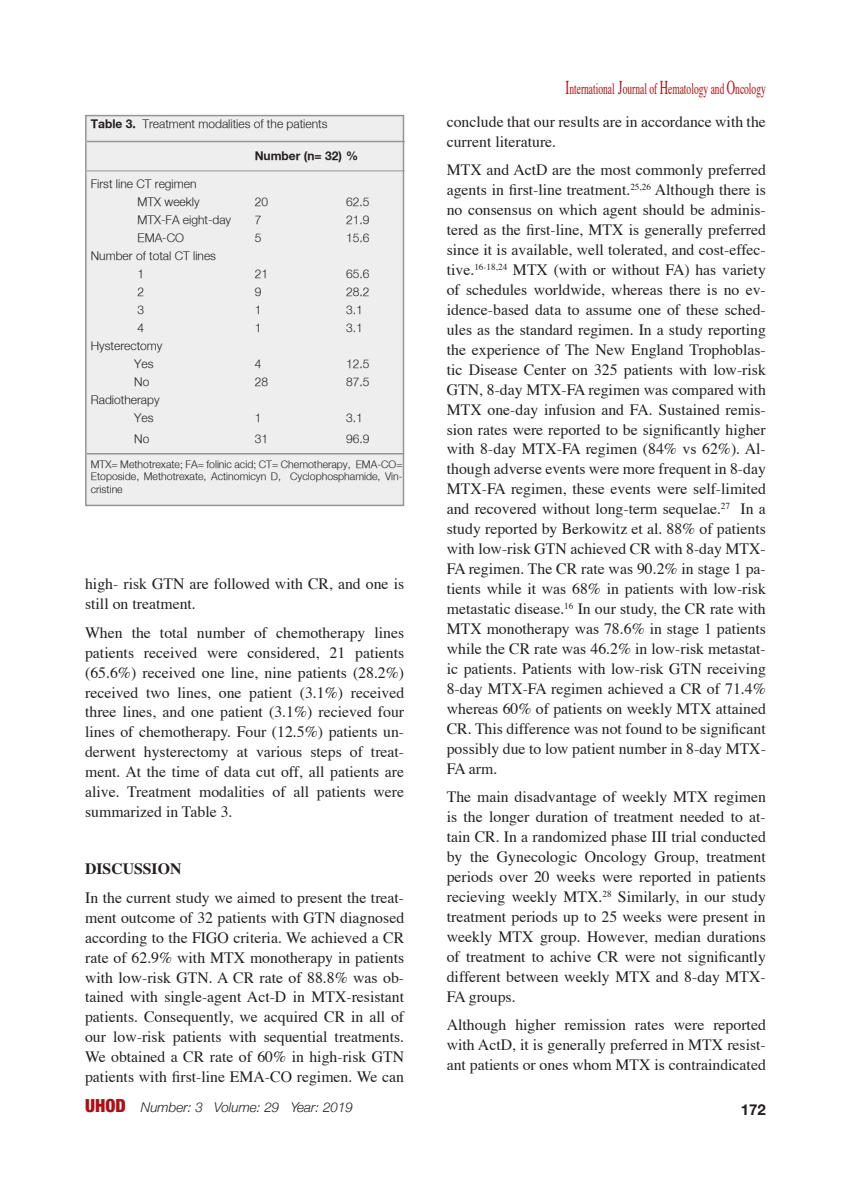
<style>
.page{position:relative;width:851px;height:1191px;background:#fff}
.page>*{position:absolute;margin:0;border:0;box-sizing:border-box;transform-origin:0 0}
.t1{font:15.9px "Times";color:#b00d15;scale:.6 1}
.t2{font:15.75px/20px "Times";color:#231f20;text-align:justify}
.t3{font:700 15.75px "Times";color:#231f20}
.t4{font:700 15px "Helvetica Neue";color:#231f20}
.t5{font:italic 300 13.5px "Helvetica Neue";color:#231f20}
.t6{font:300 12px "Helvetica Neu";color:#231f20}
.t7{font:700 12px "Helvetica Neu";color:#231f20}
.t8{font:300 10.5px/12.6px "Helvetica Neu";color:#231f20;text-align:justify}
.s1{font-weight:700}
.s2{font-size:19.5px}
.s3{font-weight:900;font-style:normal;font-stretch:condensed;font-size:18px;color:#b00d15}
</style>
<div class="page">
<div style="left:86px;top:116px;width:317px;height:389px;background:#eeeeef"></div>
<div style="left:85px;top:115px;width:319px;height:391px;border:2px solid #939598"></div>
<hr style="left:87px;top:141px;width:317px;height:1px;background:#939598">
<hr style="left:87px;top:170px;width:317px;height:1px;background:#939598">
<hr style="left:87px;top:453px;width:317px;height:1px;background:#939598">
<p class="t6" style="left:91px;top:116px;width:238px"><span class="s1">Table 3.</span> Treatment modalities of the patients</p>
<p class="t7" style="left:255px;top:148px;width:105px">Number (n= 32) %</p>
<p class="t6" style="left:91px;top:176px;width:107px">First line CT regimen</p>
<p class="t6" style="left:137px;top:194px;width:64px">MTX weekly</p>
<p class="t6" style="left:255px;top:194px;width:15px">20</p>
<p class="t6" style="left:346px;top:194px;width:25px">62.5</p>
<p class="t6" style="left:137px;top:212px;width:95px">MTX-FA eight-day</p>
<p class="t6" style="left:255px;top:212px;width:8px">7</p>
<p class="t6" style="left:346px;top:212px;width:25px">21.9</p>
<p class="t6" style="left:137px;top:230px;width:48px">EMA-CO</p>
<p class="t6" style="left:255px;top:230px;width:8px">5</p>
<p class="t6" style="left:346px;top:230px;width:25px">15.6</p>
<p class="t6" style="left:91px;top:248px;width:127px">Number of total CT lines</p>
<p class="t6" style="left:137px;top:266px;width:8px">1</p>
<p class="t6" style="left:255px;top:266px;width:15px">21</p>
<p class="t6" style="left:346px;top:266px;width:25px">65.6</p>
<p class="t6" style="left:137px;top:284px;width:8px">2</p>
<p class="t6" style="left:255px;top:284px;width:8px">9</p>
<p class="t6" style="left:346px;top:284px;width:25px">28.2</p>
<p class="t6" style="left:137px;top:302px;width:8px">3</p>
<p class="t6" style="left:255px;top:302px;width:8px">1</p>
<p class="t6" style="left:346px;top:302px;width:18px">3.1</p>
<p class="t6" style="left:137px;top:320px;width:8px">4</p>
<p class="t6" style="left:255px;top:320px;width:8px">1</p>
<p class="t6" style="left:346px;top:320px;width:18px">3.1</p>
<p class="t6" style="left:91px;top:338px;width:73px">Hysterectomy</p>
<p class="t6" style="left:134px;top:356px;width:21px">Yes</p>
<p class="t6" style="left:255px;top:356px;width:8px">4</p>
<p class="t6" style="left:346px;top:356px;width:25px">12.5</p>
<p class="t6" style="left:134px;top:374px;width:17px">No</p>
<p class="t6" style="left:255px;top:374px;width:15px">28</p>
<p class="t6" style="left:346px;top:374px;width:25px">87.5</p>
<p class="t6" style="left:91px;top:392px;width:70px">Radiotherapy</p>
<p class="t6" style="left:134px;top:410px;width:21px">Yes</p>
<p class="t6" style="left:255px;top:410px;width:8px">1</p>
<p class="t6" style="left:346px;top:410px;width:18px">3.1</p>
<p class="t6" style="left:134px;top:431px;width:17px">No</p>
<p class="t6" style="left:255px;top:431px;width:15px">31</p>
<p class="t6" style="left:346px;top:431px;width:25px">96.9</p>
<p class="t8" style="left:91px;top:457px;width:313px">MTX= Methotrexate; FA= folinic acid; CT= Chemotherapy, EMA-CO= Etoposide, Methotrexate, Actinomicyn D, Cyclophosphamide, Vin&shy;cristine</p>
<p class="t2" style="left:85px;top:575px;width:320px">high- risk GTN are followed with CR, and one is still on treatment.</p>
<p class="t2" style="left:85px;top:623px;width:320px">When the total number of chemotherapy lines patients received were considered, 21 patients (65.6%) received one line, nine patients (28.2%) received two lines, one patient (3.1%) received three lines, and one patient (3.1%) recieved four lines of chemotherapy. Four (12.5%) patients un&shy;derwent hysterectomy at various steps of treat&shy;ment. At the time of data cut off, all patients are alive. Treatment modalities of all patients were summarized in Table 3.</p>
<p class="t3" style="left:85px;top:858px;width:98px">DISCUSSION</p>
<p class="t2" style="left:85px;top:888px;width:320px">In the current study we aimed to present the treat&shy;ment outcome of 32 patients with GTN diagnosed according to the FIGO criteria. We achieved a CR rate of 62.9% with MTX monotherapy in patients with low-risk GTN. A CR rate of 88.8% was ob&shy;tained with single-agent Act-D in MTX-resistant patients. Consequently, we acquired CR in all of our low-risk patients with sequential treatments.<br>We obtained a CR rate of 60% in high-risk GTN patients with first-line EMA-CO regimen. We can</p>
<p class="t1" style="left:565px;top:78px;width:335px"><span class="s2">I</span>nternational <span class="s2">J</span>ournal of <span class="s2">H</span>ematology and <span class="s2">O</span>ncology</p>
<p class="t2" style="left:446px;top:112px;width:320px">conclude that our results are in accordance with the current literature.</p>
<p class="t2" style="left:446px;top:161px;width:320px">MTX and ActD are the most commonly preferred agents in first-line treatment.<sup>25,26</sup> Although there is no consensus on which agent should be adminis&shy;tered as the first-line, MTX is generally preferred since it is available, well tolerated, and cost-effec&shy;tive.<sup>16-18,24</sup> MTX (with or without FA) has variety of schedules worldwide, whereas there is no ev&shy;idence-based data to assume one of these sched&shy;ules as the standard regimen. In a study reporting the experience of The New England Trophoblas&shy;tic Disease Center on 325 patients with low-risk GTN, 8-day MTX-FA regimen was compared with MTX one-day infusion and FA. Sustained remis&shy;sion rates were reported to be significantly higher with 8-day MTX-FA regimen (84% vs 62%). Al&shy;though adverse events were more frequent in 8-day MTX-FA regimen, these events were self-limited and recovered without long-term sequelae.<sup>27</sup> In a study reported by Berkowitz et al. 88% of patients with low-risk GTN achieved CR with 8-day MTX-FA regimen. The CR rate was 90.2% in stage 1 pa&shy;tients while it was 68% in patients with low-risk metastatic disease.<sup>16</sup> In our study, the CR rate with MTX monotherapy was 78.6% in stage 1 patients while the CR rate was 46.2% in low-risk metastat&shy;ic patients. Patients with low-risk GTN receiving 8-day MTX-FA regimen achieved a CR of 71.4% whereas 60% of patients on weekly MTX attained CR. This difference was not found to be significant possibly due to low patient number in 8-day MTX-FA arm.</p>
<p class="t2" style="left:446px;top:788px;width:320px">The main disadvantage of weekly MTX regimen is the longer duration of treatment needed to at&shy;tain CR. In a randomized phase III trial conducted by the Gynecologic Oncology Group, treatment periods over 20 weeks were reported in patients recieving weekly MTX.<sup>28</sup> Similarly, in our study treatment periods up to 25 weeks were present in weekly MTX group. However, median durations of treatment to achive CR were not significantly different between weekly MTX and 8-day MTX-FA groups.</p>
<p class="t2" style="left:446px;top:1016px;width:320px">Although higher remission rates were reported with ActD, it is generally preferred in MTX resist&shy;ant patients or ones whom MTX is contraindicated</p>
<p class="t5" style="left:85px;top:1096px;width:269px"><span class="s3">UHOD</span> Number: 3 Volume: 29 Year: 2019</p>
<p class="t4" style="left:740px;top:1096px;width:27px">172</p>
</div>
